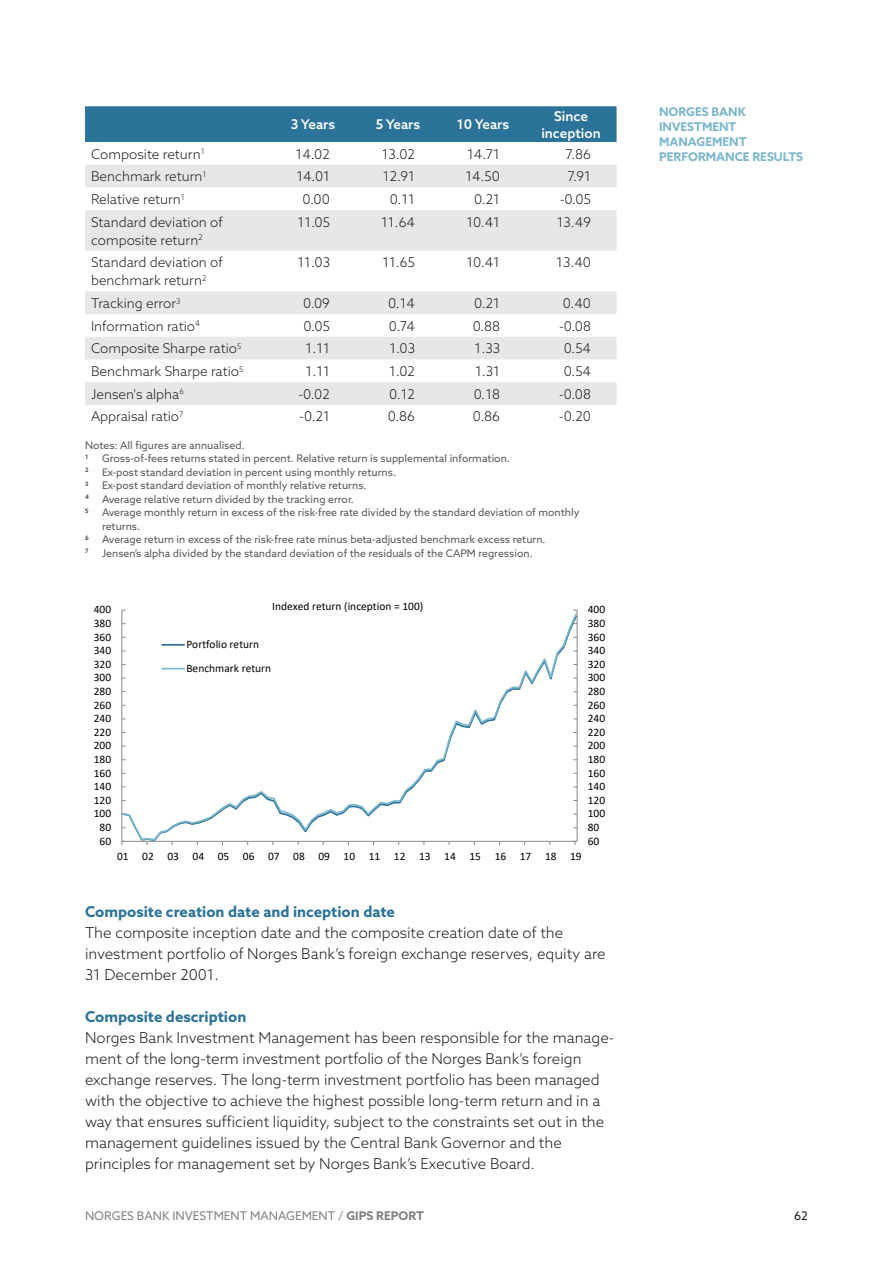
<style>
.page{position:relative;width:893px;height:1263px;background:#fff}
.page>*{position:absolute;margin:0;border:0;box-sizing:border-box;transform-origin:0 0}
.t1{font:300 15px/21px "Azo Sans";color:#231f20}
.t2{font:700 15px "Azo Sans";color:#2c7399}
.t3{font:300 13.5px/18px "Azo Sans";color:#231f20}
.t4{font:500 13.5px/16.5px "Azo Sans";color:#fff;text-align:center}
.t5{font:700 12px/15px "Azo Sans";color:#7bb6ce}
.t6{font:12px "Azo Sans";color:#808285}
.t7{font:12px "Azo Sans";color:#231f20}
.t8{font:11.4px/23.9px "Calibri";color:#000}
.t9{font:10.5px/13.5px "Azo Sans";color:#57585a}
.t10{font:700 6.15px "Azo Sans";color:#57585a}
.s1{font-weight:700}
</style>
<div class="page">
<div style="left:85px;top:106px;width:532px;height:36px;background:#2c7399"></div>
<svg style="left:85px;top:165px;width:532px;height:240px;fill:#e6e7e9"></svg>
<hr style="left:577px;top:610px;width:1px;height:231px;background:#898989">
<hr style="left:122px;top:610px;width:1px;height:231px;background:#898989">
<svg style="left:122px;top:612px;width:456px;height:230px"></svg>
<hr style="left:162px;top:644px;width:22px;height:2px;background:#2c7399">
<svg style="left:162px;top:668px;width:22px;height:1px"></svg>
<p class="t4" style="left:291px;top:116px;width:46px">3 Years</p>
<p class="t4" style="left:376px;top:116px;width:46px">5 Years</p>
<p class="t4" style="left:457px;top:116px;width:54px">10 Years</p>
<p class="t4" style="left:541px;top:108px;width:61px">Since inception</p>
<p class="t3" style="left:91px;top:145px;width:115px">Composite return<sup>1</sup></p>
<p class="t3" style="left:296px;top:145px;width:36px">14.02</p>
<p class="t3" style="left:382px;top:145px;width:35px">13.02</p>
<p class="t3" style="left:467px;top:145px;width:34px">14.71</p>
<p class="t3" style="left:566px;top:145px;width:27px">7.86</p>
<p class="t3" style="left:91px;top:167px;width:117px">Benchmark return<sup>1</sup></p>
<p class="t3" style="left:296px;top:167px;width:35px">14.01</p>
<p class="t3" style="left:383px;top:167px;width:34px">12.91</p>
<p class="t3" style="left:465px;top:167px;width:36px">14.50</p>
<p class="t3" style="left:567px;top:167px;width:25px">7.91</p>
<p class="t3" style="left:91px;top:190px;width:95px">Relative return<sup>1</sup></p>
<p class="t3" style="left:303px;top:190px;width:29px">0.00</p>
<p class="t3" style="left:390px;top:190px;width:27px">0.11</p>
<p class="t3" style="left:474px;top:190px;width:27px">0.21</p>
<p class="t3" style="left:560px;top:190px;width:33px">-0.05</p>
<p class="t3" style="left:91px;top:213px;width:133px">Standard deviation of composite return<sup>2</sup></p>
<p class="t3" style="left:298px;top:213px;width:34px">11.05</p>
<p class="t3" style="left:381px;top:213px;width:35px">11.64</p>
<p class="t3" style="left:466px;top:213px;width:35px">10.41</p>
<p class="t3" style="left:557px;top:213px;width:36px">13.49</p>
<p class="t3" style="left:91px;top:253px;width:133px">Standard deviation of benchmark return<sup>2</sup></p>
<p class="t3" style="left:297px;top:253px;width:34px">11.03</p>
<p class="t3" style="left:382px;top:253px;width:34px">11.65</p>
<p class="t3" style="left:466px;top:253px;width:35px">10.41</p>
<p class="t3" style="left:556px;top:253px;width:36px">13.40</p>
<p class="t3" style="left:91px;top:294px;width:91px">Tracking error<sup>3</sup></p>
<p class="t3" style="left:303px;top:294px;width:28px">0.09</p>
<p class="t3" style="left:388px;top:294px;width:28px">0.14</p>
<p class="t3" style="left:474px;top:294px;width:27px">0.21</p>
<p class="t3" style="left:563px;top:294px;width:30px">0.40</p>
<p class="t3" style="left:91px;top:317px;width:110px">Information ratio<sup>4</sup></p>
<p class="t3" style="left:304px;top:317px;width:28px">0.05</p>
<p class="t3" style="left:389px;top:317px;width:28px">0.74</p>
<p class="t3" style="left:473px;top:317px;width:29px">0.88</p>
<p class="t3" style="left:559px;top:317px;width:33px">-0.08</p>
<p class="t3" style="left:91px;top:339px;width:152px">Composite Sharpe ratio<sup>5</sup></p>
<p class="t3" style="left:306px;top:339px;width:26px">1.11</p>
<p class="t3" style="left:389px;top:339px;width:27px">1.03</p>
<p class="t3" style="left:475px;top:339px;width:27px">1.33</p>
<p class="t3" style="left:564px;top:339px;width:29px">0.54</p>
<p class="t3" style="left:91px;top:362px;width:154px">Benchmark Sharpe ratio<sup>5</sup></p>
<p class="t3" style="left:306px;top:362px;width:26px">1.11</p>
<p class="t3" style="left:389px;top:362px;width:27px">1.02</p>
<p class="t3" style="left:475px;top:362px;width:26px">1.31</p>
<p class="t3" style="left:564px;top:362px;width:29px">0.54</p>
<p class="t3" style="left:91px;top:385px;width:94px">Jensen's alpha<sup>6</sup></p>
<p class="t3" style="left:298px;top:385px;width:33px">-0.02</p>
<p class="t3" style="left:389px;top:385px;width:27px">0.12</p>
<p class="t3" style="left:474px;top:385px;width:28px">0.18</p>
<p class="t3" style="left:559px;top:385px;width:33px">-0.08</p>
<p class="t3" style="left:91px;top:407px;width:94px">Appraisal ratio<sup>7</sup></p>
<p class="t3" style="left:299px;top:407px;width:32px">-0.21</p>
<p class="t3" style="left:388px;top:407px;width:29px">0.86</p>
<p class="t3" style="left:473px;top:407px;width:29px">0.86</p>
<p class="t3" style="left:559px;top:407px;width:34px">-0.20</p>
<p class="t9" style="left:85px;top:438px;width:161px">Notes: All figures are annualised.</p>
<p class="t10" style="left:85px;top:452px;width:5px">1</p>
<p class="t9" style="left:102px;top:451px;width:409px">Gross-of-fees returns stated in percent. Relative return is supplemental information.</p>
<p class="t10" style="left:85px;top:466px;width:5px">2</p>
<p class="t9" style="left:102px;top:465px;width:296px">Ex-post standard deviation in percent using monthly returns.</p>
<p class="t10" style="left:85px;top:479px;width:5px">3</p>
<p class="t9" style="left:85px;top:478px;width:283px;text-indent:17px">Ex-post standard deviation of monthly relative returns.<br><sup>4</sup> Average relative return divided by the tracking error.</p>
<p class="t10" style="left:85px;top:506px;width:5px">5</p>
<p class="t9" style="left:102px;top:505px;width:479px">Average monthly return in excess of the risk-free rate divided by the standard deviation of monthly returns.</p>
<p class="t10" style="left:85px;top:533px;width:5px">6</p>
<p class="t9" style="left:102px;top:532px;width:445px">Average return in excess of the risk-free rate minus beta-adjusted benchmark excess return.</p>
<p class="t10" style="left:85px;top:547px;width:5px">7</p>
<p class="t9" style="left:102px;top:546px;width:432px">Jensen’s alpha divided by the standard deviation of the residuals of the CAPM regression.</p>
<p class="t8" style="left:94px;top:597px;width:19px">400</p>
<p class="t8" style="left:272px;top:594px;width:153px">Indexed return (inception = 100)</p>
<p class="t8" style="left:588px;top:597px;width:19px">400</p>
<p class="t8" style="left:94px;top:611px;width:19px">380</p>
<p class="t8" style="left:588px;top:611px;width:19px">380</p>
<p class="t8" style="left:94px;top:624px;width:19px">360</p>
<p class="t8" style="left:94px;top:638px;width:19px">340</p>
<p class="t8" style="left:94px;top:652px;width:19px">320</p>
<p class="t8" style="left:186px;top:632px;width:86px">Portfolio return<br>Benchmark return</p>
<p class="t8" style="left:588px;top:624px;width:19px">360</p>
<p class="t8" style="left:588px;top:638px;width:19px">340</p>
<p class="t8" style="left:588px;top:652px;width:19px">320</p>
<p class="t8" style="left:94px;top:665px;width:19px">300</p>
<p class="t8" style="left:588px;top:665px;width:19px">300</p>
<p class="t8" style="left:94px;top:679px;width:19px">280</p>
<p class="t8" style="left:588px;top:679px;width:19px">280</p>
<p class="t8" style="left:94px;top:692px;width:19px">260</p>
<p class="t8" style="left:588px;top:692px;width:19px">260</p>
<p class="t8" style="left:94px;top:706px;width:19px">240</p>
<p class="t8" style="left:588px;top:706px;width:19px">240</p>
<p class="t8" style="left:94px;top:720px;width:19px">220</p>
<p class="t8" style="left:588px;top:720px;width:19px">220</p>
<p class="t8" style="left:94px;top:733px;width:19px">200</p>
<p class="t8" style="left:588px;top:733px;width:19px">200</p>
<p class="t8" style="left:94px;top:747px;width:19px">180</p>
<p class="t8" style="left:588px;top:747px;width:19px">180</p>
<p class="t8" style="left:94px;top:761px;width:19px">160</p>
<p class="t8" style="left:588px;top:760px;width:19px">160</p>
<p class="t8" style="left:94px;top:774px;width:19px">140</p>
<p class="t8" style="left:588px;top:774px;width:19px">140</p>
<p class="t8" style="left:94px;top:788px;width:19px">120</p>
<p class="t8" style="left:588px;top:788px;width:19px">120</p>
<p class="t8" style="left:94px;top:801px;width:19px">100</p>
<p class="t8" style="left:588px;top:801px;width:19px">100</p>
<p class="t8" style="left:100px;top:815px;width:13px">80</p>
<p class="t8" style="left:588px;top:815px;width:13px">80</p>
<p class="t8" style="left:100px;top:829px;width:13px">60</p>
<p class="t8" style="left:588px;top:828px;width:13px">60</p>
<p class="t8" style="left:117px;top:843px;width:466px">01 02 03 04 05 06 07 08 09 10 11 12 13 14 15 16 17 18 19</p>
<p class="t2" style="left:85px;top:902px;width:311px">Composite creation date and inception date</p>
<p class="t1" style="left:85px;top:922px;width:522px">The composite inception date and the composite creation date of the investment portfolio of Norges Bank’s foreign exchange reserves, equity are<br>31 December 2001.</p>
<p class="t2" style="left:85px;top:1007px;width:163px">Composite description</p>
<p class="t1" style="left:85px;top:1027px;width:531px">Norges Bank Investment Management has been responsible for the manage&shy;ment of the long-term investment portfolio of the Norges Bank’s foreign exchange reserves. The long-term investment portfolio has been managed with the objective to achieve the highest possible long-term return and in a way that ensures sufficient liquidity, subject to the constraints set out in the management guidelines issued by the Central Bank Governor and the principles for management set by Norges Bank’s Executive Board.</p>
<p class="t6" style="left:85px;top:1208px;width:340px">NORGES BANK INVESTMENT MANAGEMENT / <span class="s1">GIPS REPORT</span></p>
<p class="t5" style="left:659px;top:104px;width:146px">NORGES BANK<br>INVESTMENT<br>MANAGEMENT<br>PERFORMANCE RESULTS</p>
<p class="t7" style="left:794px;top:1208px;width:15px">62</p>
</div>
